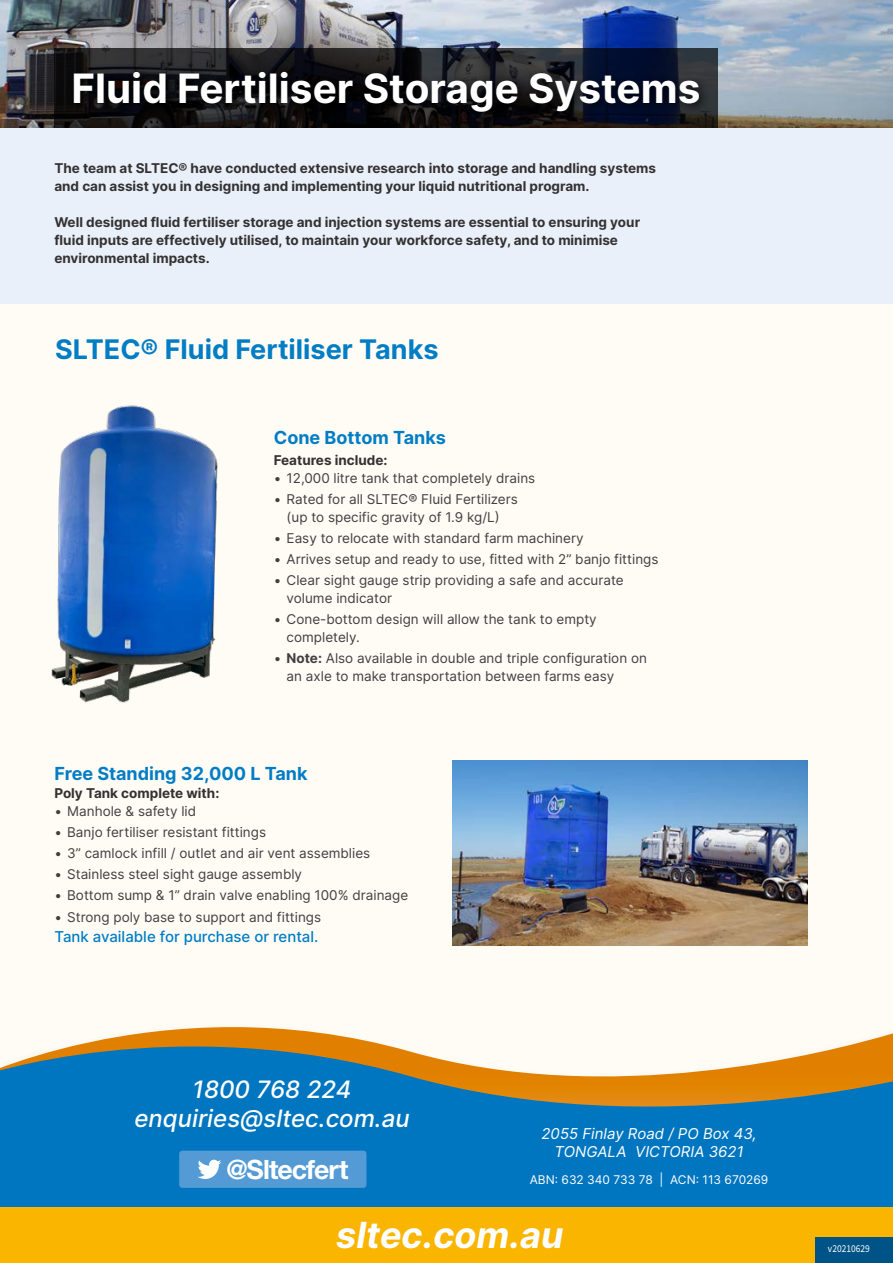
<style>
.page{position:relative;width:893px;height:1263px;background:#fff}
.page>*{position:absolute;margin:0;border:0;box-sizing:border-box;transform-origin:0 0}
.t1{font:700 40.5px "Inter";color:#fff}
.t2{font:italic 700 36px "Inter";color:#fff}
.t3{font:700 27px "Inter";color:#007dc5}
.t4{font:700 26.7px "Helvetica Neue LT Pro";letter-spacing:-.035em;color:#fff}
.t5{font:italic 500 24px/28.8px "Inter";color:#fff;text-align:center}
.t6{font:700 18px "Inter";color:#007dc5}
.t7{font:italic 15px/18px "Inter";color:#fff;text-align:center}
.t8{font:500 15px "Inter";color:#007dc5}
.t9{font:13.5px/18px "Inter";color:#413f41}
.t10{font:700 13.5px/18px "Inter";color:#333132}
.t11{font:12px "Inter";color:#fff}
.t12{font:10.5px "Source Sans Pro";color:#fff;scale:.9 1}
.s1{font-weight:700}
</style>
<div class="page">
<div style="left:0;top:125px;width:893px;height:179px;background:#eaf0f9"></div>
<img style="left:0;top:0;width:893px;height:128px">
<img style="left:51px;top:405px;width:168px;height:299px">
<img style="left:452px;top:760px;width:355px;height:185px">
<svg style="left:54px;top:48px;width:663px;height:80px;background:#1f2024"></svg>
<div style="left:68px;top:66px;width:643px;height:58px;background:#000;opacity:.75"></div>
<svg style="left:0;top:1025px;width:893px;height:182px;fill:#0076c0"></svg>
<div style="left:0;top:1207px;width:893px;height:56px;background:#f9b500"></div>
<div style="left:179px;top:1151px;width:187px;height:37px;background:#549bd5;border-radius:3px"></div>
<svg style="left:198px;top:1160px;width:23px;height:19px"></svg>
<div style="left:815px;top:1237px;width:78px;height:26px;background:#005386"></div>
<h1 class="t1" style="left:71px;top:58px;width:631px">Fluid Fertiliser Storage Systems</h1>
<p class="t10" style="left:54px;top:159px;width:603px">The team at SLTEC® have conducted extensive research into storage and handling systems and can assist you in designing and implementing your liquid nutritional program.</p>
<p class="t10" style="left:54px;top:213px;width:587px">Well designed fluid fertiliser storage and injection systems are essential to ensuring your fluid inputs are effectively utilised, to maintain your workforce safety, and to minimise environmental impacts.</p>
<h3 class="t3" style="left:55px;top:329px;width:385px">SLTEC® Fluid Fertiliser Tanks</h3>
<h3 class="t6" style="left:274px;top:424px;width:174px">Cone Bottom Tanks</h3>
<p class="t10" style="left:274px;top:450px;width:115px">Features include:</p>
<p class="t9" style="left:274px;top:468px;width:263px">• 12,000 litre tank that completely drains</p>
<p class="t9" style="left:274px;top:489px;width:246px;text-align:center">• Rated for all SLTEC® Fluid Fertilizers (up to specific gravity of 1.9 kg/L)</p>
<p class="t9" style="left:274px;top:528px;width:311px">• Easy to relocate with standard farm machinery</p>
<p class="t9" style="left:274px;top:549px;width:386px">• Arrives setup and ready to use, fitted with 2” banjo fittings</p>
<p class="t9" style="left:287px;top:570px;width:339px;text-indent:-13px">• Clear sight gauge strip providing a safe and accurate volume indicator</p>
<p class="t9" style="left:287px;top:609px;width:312px;text-indent:-13px">• Cone-bottom design will allow the tank to empty completely.</p>
<p class="t9" style="left:287px;top:649px;width:362px;text-indent:-13px">• <span class="s1">Note:</span> Also available in double and triple configuration on an axle to make transportation between farms easy</p>
<h3 class="t6" style="left:54px;top:760px;width:255px">Free Standing 32,000 L Tank</h3>
<p class="t10" style="left:54px;top:784px;width:167px">Poly Tank complete with:</p>
<p class="t9" style="left:54px;top:802px;width:143px">• Manhole &amp; safety lid</p>
<p class="t9" style="left:54px;top:823px;width:213px">• Banjo fertiliser resistant fittings</p>
<p class="t9" style="left:54px;top:844px;width:317px">• 3” camlock infill / outlet and air vent assemblies</p>
<p class="t9" style="left:54px;top:865px;width:249px">• Stainless steel sight gauge assembly</p>
<p class="t9" style="left:54px;top:886px;width:355px">• Bottom sump &amp; 1” drain valve enabling 100% drainage</p>
<p class="t9" style="left:54px;top:907px;width:268px">• Strong poly base to support and fittings</p>
<p class="t8" style="left:54px;top:926px;width:266px">Tank available for purchase or rental.</p>
<h3 class="t5" style="left:135px;top:1074px;width:277px">1800 768 224 enquiries@sltec.com.au</h3>
<h3 class="t4" style="left:226px;top:1153px;width:124px">@Sltecfert</h3>
<p class="t7" style="left:542px;top:1124px;width:217px">2055 Finlay Road / PO Box 43,<br>TONGALA VICTORIA 3621</p>
<p class="t11" style="left:530px;top:1171px;width:240px">ABN: 632 340 733 78 | ACN: 113 670269</p>
<h2 class="t2" style="left:336px;top:1207px;width:229px">sltec.com.au</h2>
<p class="t12" style="left:828px;top:1241px;width:48px">v20210629</p>
</div>
